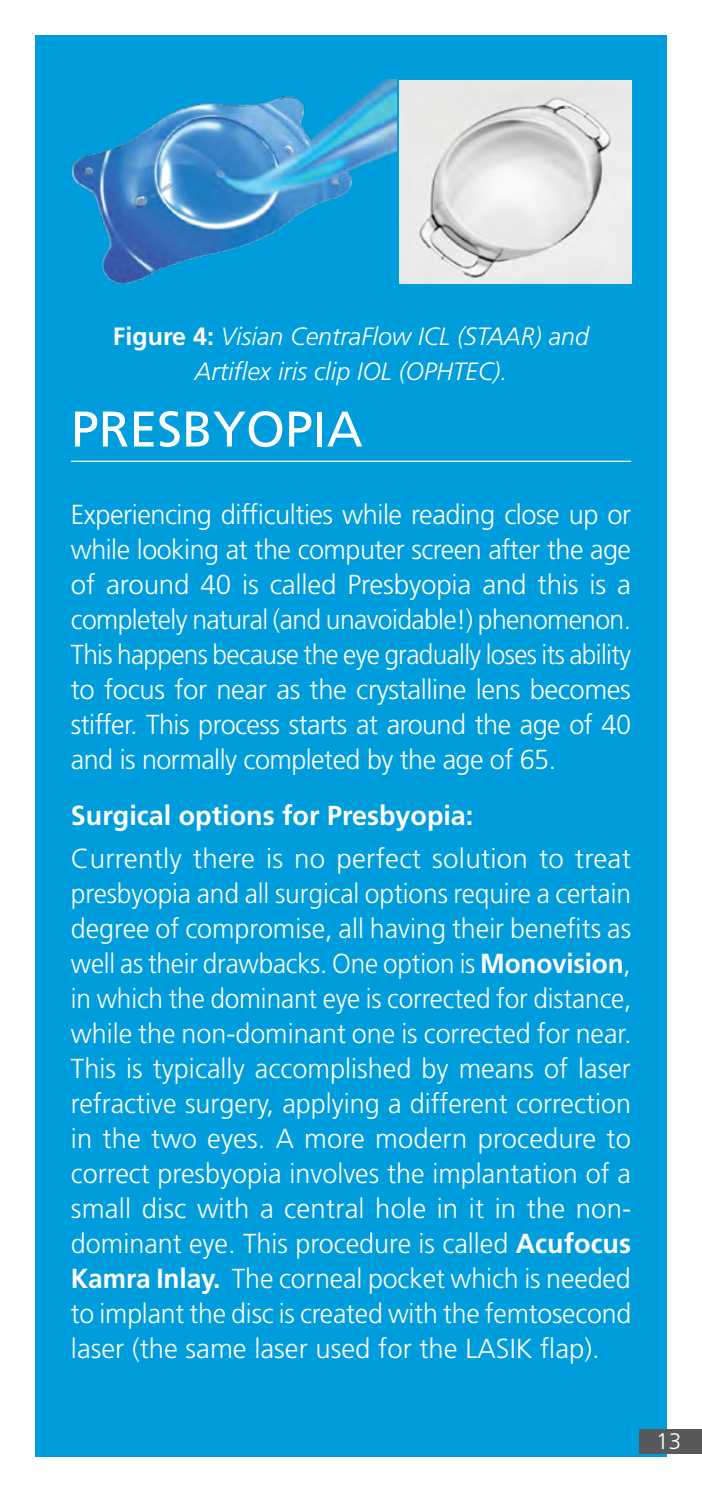
<style>
.page{position:relative;width:702px;height:1489px;background:#fff}
.page>*{position:absolute;margin:0;border:0;box-sizing:border-box;transform-origin:0 0}
.t1{font:50px "Frutiger LT Std";color:#fff}
.t2{font:300 27.5px/35px "Frutiger LT Std";color:#fff;text-align:justify}
.t3{font:700 27.5px "Frutiger LT Std";color:#fff}
.t4{font:italic 300 25px/35px "Frutiger LT Std";color:#fff;text-align:center}
.t5{font:300 22.5px "Frutiger LT Std";color:#fff}
.s1{font-weight:700;font-style:normal}
.s2{font-weight:700}
</style>
<div class="page">
<div style="left:35px;top:35px;width:631px;height:1421px;background:#009ddc"></div>
<hr style="left:71px;top:460px;width:560px;height:2px;background:#fff">
<img style="left:71px;top:80px;width:326px;height:203px">
<img style="left:399px;top:80px;width:232px;height:203px">
<div style="left:639px;top:1429px;width:63px;height:24px;background:#58595b"></div>
<p class="t4" style="left:113px;top:319px;width:477px"><span class="s1">Figure 4:</span> Visian CentraFlow ICL (STAAR) and<br>Artiflex iris clip IOL (OPHTEC .(</p>
<h1 class="t1" style="left:71px;top:400px;width:293px">PRESBYOPIA</h1>
<p class="t2" style="left:71px;top:497px;width:561px">Experiencing difficulties while reading close up or while looking at the computer screen after the age of around 40 is called Presbyopia and this is a completely natural (and unavoidable!) phenomenon.<br>This happens because the eye gradually loses its ability to focus for near as the crystalline lens becomes stiffer. This process starts at around the age of 40 and is normally completed by the age of 65.</p>
<p class="t3" style="left:71px;top:799px;width:404px">Surgical options for Presbyopia:</p>
<p class="t2" style="left:71px;top:841px;width:562px">Currently there is no perfect solution to treat presbyopia and all surgical options require a certain degree of compromise, all having their benefits as well as their drawbacks. One option is <span class="s2">Monovision</span>, in which the dominant eye is corrected for distance, while the non-dominant one is corrected for near.<br>This is typically accomplished by means of laser refractive surgery, applying a different correction in the two eyes A. more modern procedure to correct presbyopia involves the implantation of a</p>
<p class="t2" style="left:71px;top:1191px;width:562px">small disc with a central hole in it in the non-</p>
<p class="t2" style="left:71px;top:1226px;width:561px">dominant eye. This procedure is called <span class="s2">Acufocus</span></p>
<p class="t2" style="left:71px;top:1261px;width:562px"><span class="s2">Kamra Inlay.</span> The corneal pocket which is needed to implant the disc is created with the femtosecond laser (the same laser used for the LASIK flap .(</p>
<p class="t5" style="left:656px;top:1428px;width:27px">13</p>
</div>
